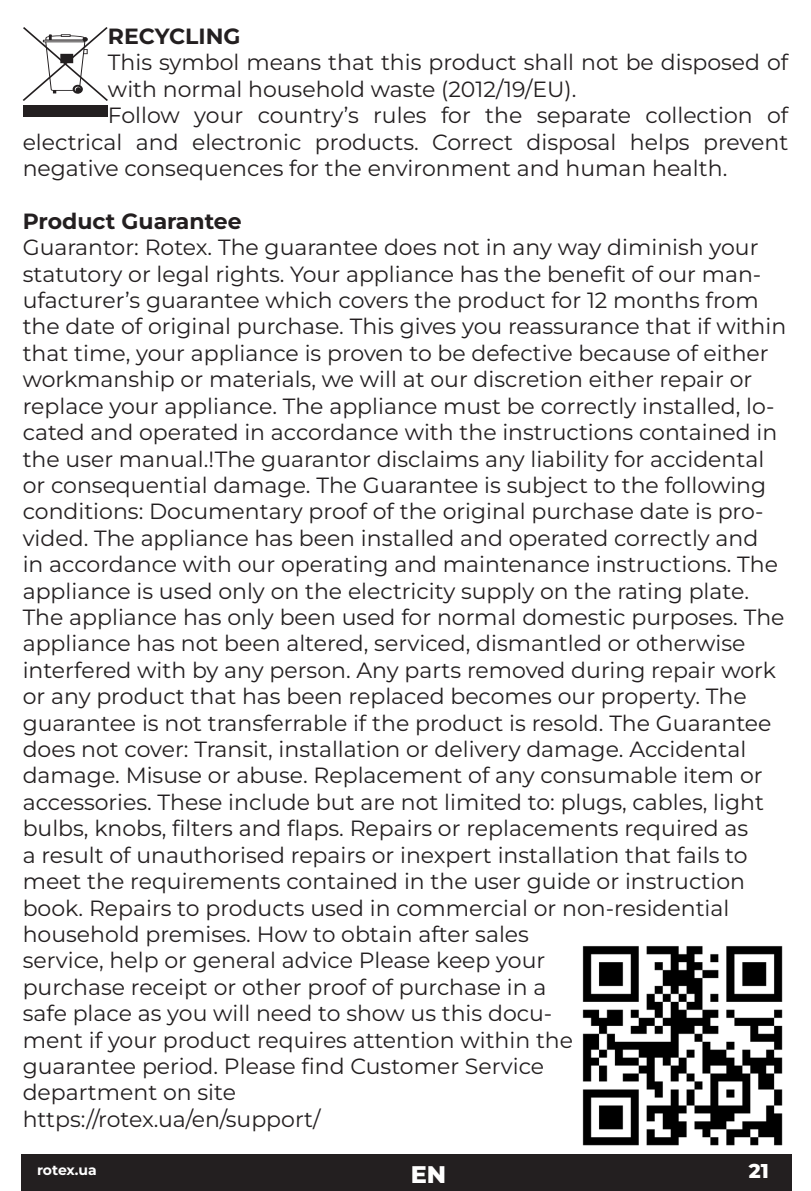
<style>
.page{position:relative;width:811px;height:1191px;background:#fff}
.page>*{position:absolute;margin:0;border:0;box-sizing:border-box;transform-origin:0 0}
.t1{font:800 24px "Montserrat";color:#fff}
.t2{font:22px/26.4px "Montserrat";color:#231f20}
.t3{font:700 22px "Montserrat";color:#231f20}
.t4{font:800 20px "Montserrat";color:#fff}
.t5{font:700 14px "Montserrat";letter-spacing:-.01em;color:#fff}
.s1{font-weight:700}
</style>
<div class="page">
<div style="left:22px;top:1154px;width:769px;height:37px;background:#231f20"></div>
<img style="left:582px;top:946px;width:201px;height:200px">
<svg style="left:23px;top:27px;width:85px;height:74px"></svg>
<div style="left:23px;top:106px;width:85px;height:11px;background:#231f20"></div>
<p class="t3" style="left:108px;top:22px;width:134px">RECYCLING</p>
<p class="t2" style="left:108px;top:49px;width:682px">This symbol means that this product shall not be disposed of with normal household waste (2012/19/EU).</p>
<p class="t2" style="left:23px;top:102px;width:767px;text-align:justify;text-indent:85px">Follow your country’s rules for the separate collection of electrical and electronic products. Correct disposal helps prevent negative consequences for the environment and human health.</p>
<p class="t2" style="left:23px;top:207px;width:765px"><span class="s1">Product Guarantee<br></span>Guarantor: Rotex. The guarantee does not in any way diminish your statutory or legal rights. Your appliance has the benefit of our man&shy;ufacturer’s guarantee which covers the product for 12 months from the date of original purchase. This gives you reassurance that if within that time, your appliance is proven to be defective because of either workmanship or materials, we will at our discretion either repair or replace your appliance. The appliance must be correctly installed, lo&shy;cated and operated in accordance with the instructions contained in the user manual.!The guarantor disclaims any liability for accidental or consequential damage. The Guarantee is subject to the following conditions: Documentary proof of the original purchase date is pro&shy;vided. The appliance has been installed and operated correctly and<br>in accordance with our operating and maintenance instructions. The appliance is used only on the electricity supply on the rating plate.<br>The appliance has only been used for normal domestic purposes. The appliance has not been altered, serviced, dismantled or otherwise interfered with by any person. Any parts removed during repair work or any product that has been replaced becomes our property. The guarantee is not transferrable if the product is resold. The Guarantee does not cover: Transit, installation or delivery damage. Accidental damage. Misuse or abuse. Replacement of any consumable item or accessories. These include but are not limited to: plugs, cables, light bulbs, knobs, filters and flaps. Repairs or replacements required as<br>a result of unauthorised repairs or inexpert installation that fails to meet the requirements contained in the user guide or instruction book. Repairs to products used in commercial or non-residential household premises. How to obtain after sales<br>service, help or general advice Please keep your<br>purchase receipt or other proof of purchase in a<br>safe place as you will need to show us this docu-<br>ment if your product requires attention within the<br>guarantee period. Please find Customer Service<br>department on site</p>
<p class="t2" style="left:23px;top:1105px;width:299px">https://rotex.ua/en/support/</p>
<p class="t1" style="left:411px;top:1159px;width:37px">EN</p>
<p class="t5" style="left:37px;top:1160px;width:61px">rotex.ua</p>
<p class="t4" style="left:749px;top:1157px;width:22px">21</p>
</div>
